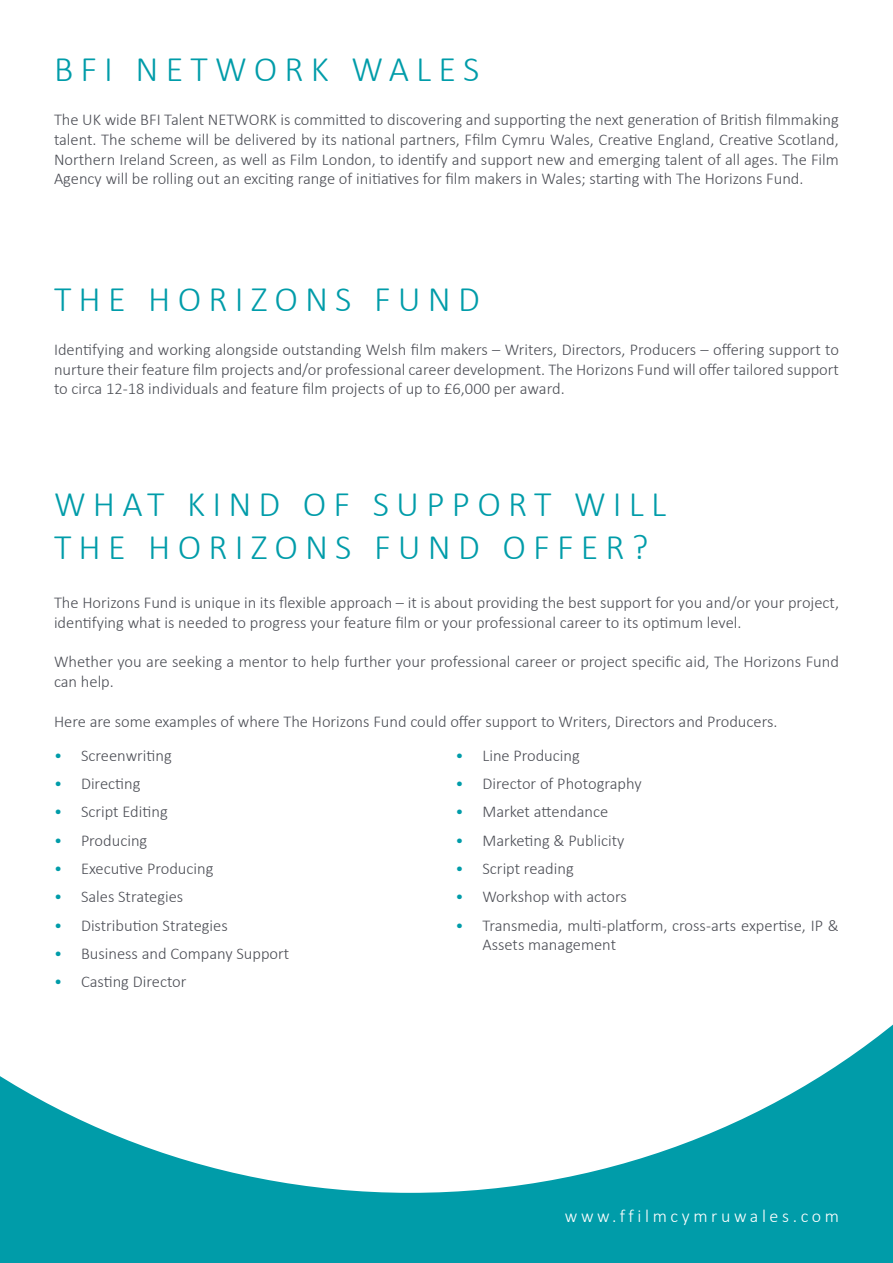
<style>
.page{position:relative;width:893px;height:1263px;background:#009ca9}
.page>*{position:absolute;margin:0;border:0;box-sizing:border-box;transform-origin:0 0}
.t1{font:300 36px/43.2px "Calibri";letter-spacing:.2em;color:#009ca9}
.t2{font:300 18px "Calibri";letter-spacing:.2em;color:#fff}
.t3{font:300 16.5px/19.8px "Calibri";color:#4c4e55}
.s1{color:#009ca9}
</style>
<div class="page">
<div style="left:0;top:0;width:893px;height:1193px;background:#fff"></div>
<h1 class="t1" style="left:54px;top:47px;width:427px">BFI NETWORK WALES</h1>
<p class="t3" style="left:54px;top:110px;width:786px;text-align:justify">The UK wide BFI Talent NETWORK is committed to discovering and supporting the next generation of British filmmaking talent. The scheme will be delivered by its national partners, Ffilm Cymru Wales, Creative England, Creative Scotland, Northern Ireland Screen, as well as Film London, to identify and support new and emerging talent of all ages. The Film Agency will be rolling out an exciting range of initiatives for film makers in Wales; starting with The Horizons Fund.</p>
<h1 class="t1" style="left:54px;top:277px;width:427px">THE HORIZONS FUND</h1>
<p class="t3" style="left:54px;top:339px;width:786px;text-align:justify">Identifying and working alongside outstanding Welsh film makers – Writers, Directors, Producers – offering support to nurture their feature film projects and/or professional career development. The Horizons Fund will offer tailored support to circa 12-18 individuals and feature film projects of up to £6,000 per award.</p>
<h1 class="t1" style="left:54px;top:482px;width:614px">WHAT KIND OF SUPPORT WILL<br>THE HORIZONS FUND OFFER?</h1>
<p class="t3" style="left:54px;top:592px;width:786px">The Horizons Fund is unique in its flexible approach – it is about providing the best support for you and/or your project, identifying what is needed to progress your feature film or your professional career to its optimum level.</p>
<p class="t3" style="left:54px;top:652px;width:786px">Whether you are seeking a mentor to help further your professional career or project specific aid, The Horizons Fund can help.</p>
<p class="t3" style="left:54px;top:711px;width:725px">Here are some examples of where The Horizons Fund could offer support to Writers, Directors and Producers.</p>
<p class="t3" style="left:54px;top:745px;width:119px"><span class="s1">•</span> Screenwriting</p>
<p class="t3" style="left:54px;top:773px;width:88px"><span class="s1">•</span> Directing</p>
<p class="t3" style="left:54px;top:802px;width:115px"><span class="s1">•</span> Script Editing</p>
<p class="t3" style="left:54px;top:830px;width:95px"><span class="s1">•</span> Producing</p>
<p class="t3" style="left:54px;top:858px;width:161px"><span class="s1">•</span> Executive Producing</p>
<p class="t3" style="left:54px;top:887px;width:131px"><span class="s1">•</span> Sales Strategies</p>
<p class="t3" style="left:54px;top:915px;width:175px"><span class="s1">•</span> Distribution Strategies</p>
<p class="t3" style="left:54px;top:943px;width:237px"><span class="s1">•</span> Business and Company Support</p>
<p class="t3" style="left:54px;top:972px;width:134px"><span class="s1">•</span> Casting Director</p>
<p class="t3" style="left:455px;top:745px;width:126px"><span class="s1">•</span> Line Producing</p>
<p class="t3" style="left:455px;top:773px;width:188px"><span class="s1">•</span> Director of Photography</p>
<p class="t3" style="left:455px;top:802px;width:154px"><span class="s1">•</span> Market attendance</p>
<p class="t3" style="left:455px;top:830px;width:170px"><span class="s1">•</span> Marketing &amp; Publicity</p>
<p class="t3" style="left:455px;top:858px;width:120px"><span class="s1">•</span> Script reading</p>
<p class="t3" style="left:455px;top:887px;width:173px"><span class="s1">•</span> Workshop with actors</p>
<p class="t3" style="left:482px;top:915px;width:358px;text-indent:-27px"><span class="s1">•</span> Transmedia, multi-platform, cross-arts expertise, IP &amp;<br>Assets management</p>
<p class="t2" style="left:565px;top:1205px;width:276px">www.ffilmcymruwales.com</p>
</div>
